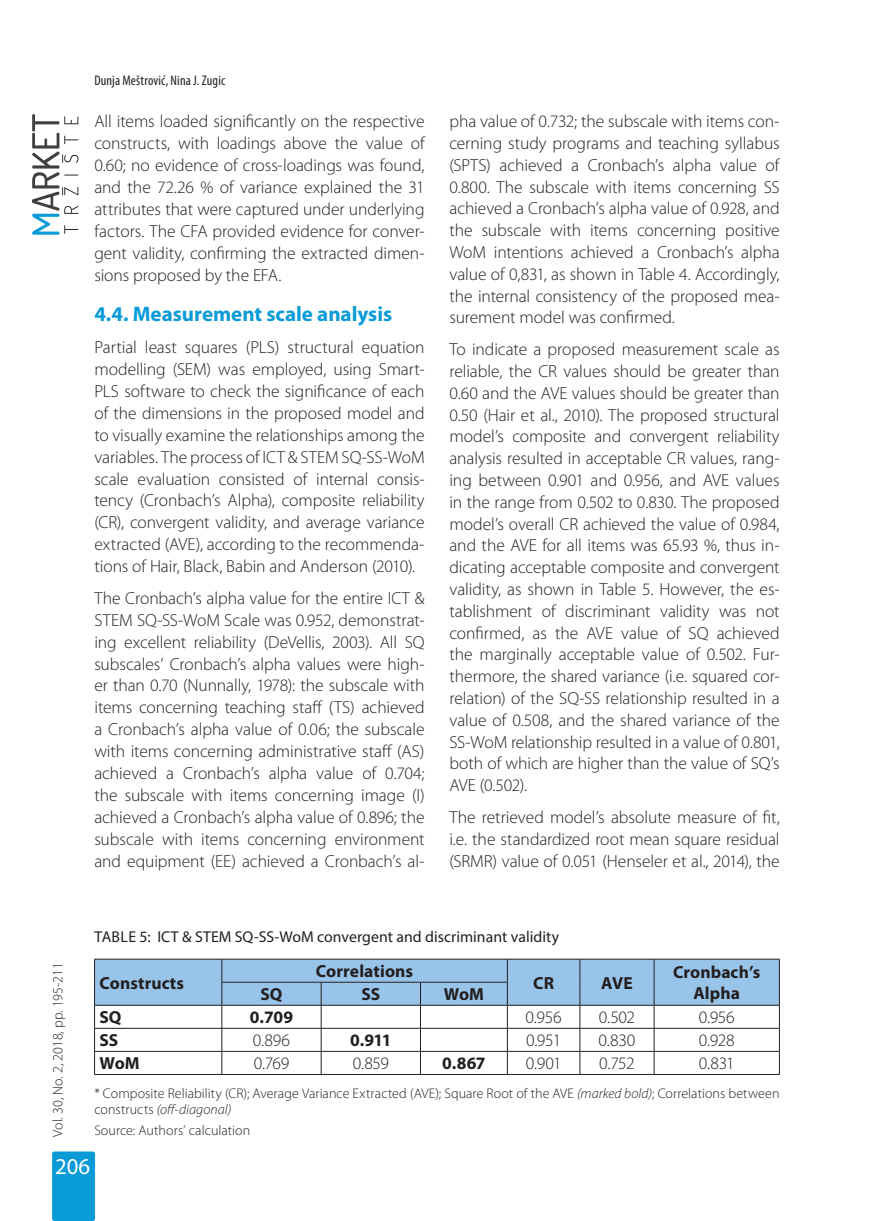
<style>
.page{position:relative;width:874px;height:1221px;background:#fff}
.page>*{position:absolute;margin:0;border:0;box-sizing:border-box;transform-origin:0 0}
.t1{font:22.75px "Myriad Pro";color:#fff}
.t2{font:700 21px "Myriad Pro";color:#099bd8}
.t3{font:300 17.5px/21.9px "Myriad Pro";letter-spacing:-.005em;color:#231f20;text-align:justify}
.t4{font:700 17.5px "Myriad Pro";letter-spacing:.005em;color:#231f20}
.t5{font:15.75px "Myriad Pro";color:#231f20}
.t6{font:300 14px/15.8px "Myriad Pro";color:#231f20}
.t7{font:condensed 14px "Myriad Pro";letter-spacing:.01em;color:#231f20}
.s1{font-style:italic}
</style>
<div class="page">
<svg style="left:32px;top:114px;width:46px;height:121px"></svg>
<div style="left:52px;top:1151px;width:43px;height:69px;background:#099bd8;border-radius:2px"></div>
<hr style="left:94px;top:958px;width:128px;height:1px;background:#231f20">
<hr style="left:222px;top:958px;width:99px;height:1px;background:#231f20">
<hr style="left:321px;top:958px;width:258px;height:1px;background:#231f20">
<hr style="left:579px;top:958px;width:74px;height:1px;background:#231f20">
<hr style="left:653px;top:958px;width:126px;height:1px;background:#231f20">
<svg style="left:94px;top:959px;width:685px;height:115px"></svg>
<hr style="left:94px;top:1074px;width:685px;height:1px;background:#231f20">
<p class="t6" style="left:51px;top:1136px;width:176px;rotate:-90deg">Vol. 30, No. 2, 2018, pp. 195-211</p>
<p class="t7" style="left:94px;top:75px;width:132px">Dunja Meštrović, Nina J. Zugic</p>
<p class="t3" style="left:94px;top:112px;width:331px">All items loaded significantly on the respective constructs, with loadings above the value of 0.60; no evidence of cross-loadings was found, and the 72.26 % of variance explained the 31 attributes that were captured under underlying factors. The CFA provided evidence for conver&shy;gent validity, confirming the extracted dimen&shy;sions proposed by the EFA.</p>
<p class="t2" style="left:94px;top:306px;width:299px">4.4. Measurement scale analysis</p>
<p class="t3" style="left:94px;top:338px;width:331px">Partial least squares (PLS) structural equation modelling (SEM) was employed, using Smart-PLS software to check the significance of each of the dimensions in the proposed model and to visually examine the relationships among the variables. The process of ICT &amp; STEM SQ-SS-WoM scale evaluation consisted of internal consis&shy;tency (Cronbach’s Alpha), composite reliability (CR), convergent validity, and average variance extracted (AVE), according to the recommenda&shy;tions of Hair, Black, Babin and Anderson (2010).</p>
<p class="t3" style="left:94px;top:589px;width:331px">The Cronbach’s alpha value for the entire ICT &amp; STEM SQ-SS-WoM Scale was 0.952, demonstrat&shy;ing excellent reliability (DeVellis, 2003). All SQ subscales’ Cronbach’s alpha values were high&shy;er than 0.70 (Nunnally, 1978): the subscale with items concerning teaching staff (TS) achieved a Cronbach’s alpha value of 0.06; the subscale with items concerning administrative staff (AS) achieved a Cronbach’s alpha value of 0.704; the subscale with items concerning image (I) achieved a Cronbach’s alpha value of 0.896; the subscale with items concerning environment and equipment (EE) achieved a Cronbach’s al-</p>
<p class="t3" style="left:449px;top:112px;width:331px">pha value of 0.732; the subscale with items con&shy;cerning study programs and teaching syllabus (SPTS) achieved a Cronbach’s alpha value of 0.800. The subscale with items concerning SS achieved a Cronbach’s alpha value of 0.928, and the subscale with items concerning positive WoM intentions achieved a Cronbach’s alpha value of 0,831, as shown in Table 4. Accordingly, the internal consistency of the proposed mea&shy;surement model was confirmed.</p>
<p class="t3" style="left:449px;top:340px;width:331px">To indicate a proposed measurement scale as reliable, the CR values should be greater than 0.60 and the AVE values should be greater than 0.50 (Hair et al., 2010). The proposed structural model’s composite and convergent reliability analysis resulted in acceptable CR values, rang&shy;ing between 0.901 and 0.956, and AVE values in the range from 0.502 to 0.830. The proposed model’s overall CR achieved the value of 0.984, and the AVE for all items was 65.93 %, thus in&shy;dicating acceptable composite and convergent validity, as shown in Table 5. However, the es&shy;tablishment of discriminant validity was not confirmed, as the AVE value of SQ achieved the marginally acceptable value of 0.502. Fur&shy;thermore, the shared variance (i.e. squared cor&shy;relation) of the SQ-SS relationship resulted in a value of 0.508, and the shared variance of the SS-WoM relationship resulted in a value of 0.801, both of which are higher than the value of SQ’s AVE (0.502).</p>
<p class="t3" style="left:449px;top:807px;width:331px">The retrieved model’s absolute measure of fit, i.e. the standardized root mean square residual (SRMR) value of 0.051 (Henseler et al., 2014), the</p>
<p class="t5" style="left:94px;top:930px;width:466px">TABLE 5: ICT &amp; STEM SQ-SS-WoM convergent and discriminant validity</p>
<p class="t4" style="left:99px;top:976px;width:86px">Constructs</p>
<p class="t4" style="left:316px;top:964px;width:99px">Correlations</p>
<p class="t4" style="left:672px;top:965px;width:89px">Cronbach’s</p>
<p class="t4" style="left:533px;top:976px;width:22px">CR</p>
<p class="t4" style="left:601px;top:976px;width:33px">AVE</p>
<p class="t4" style="left:260px;top:987px;width:24px">SQ</p>
<p class="t4" style="left:361px;top:987px;width:20px">SS</p>
<p class="t4" style="left:443px;top:987px;width:42px">WoM</p>
<p class="t4" style="left:693px;top:986px;width:48px">Alpha</p>
<p class="t4" style="left:99px;top:1010px;width:23px">SQ</p>
<p class="t4" style="left:250px;top:1010px;width:45px">0.709</p>
<p class="t3" style="left:525px;top:1008px;width:38px">0.956</p>
<p class="t3" style="left:598px;top:1008px;width:38px">0.502</p>
<p class="t3" style="left:698px;top:1008px;width:38px">0.956</p>
<p class="t4" style="left:99px;top:1033px;width:20px">SS</p>
<p class="t3" style="left:253px;top:1031px;width:39px">0.896</p>
<p class="t4" style="left:350px;top:1033px;width:43px">0.911</p>
<p class="t3" style="left:525px;top:1031px;width:37px">0.951</p>
<p class="t3" style="left:598px;top:1031px;width:38px">0.830</p>
<p class="t3" style="left:698px;top:1031px;width:37px">0.928</p>
<p class="t4" style="left:99px;top:1056px;width:42px">WoM</p>
<p class="t3" style="left:253px;top:1054px;width:37px">0.769</p>
<p class="t3" style="left:352px;top:1054px;width:38px">0.859</p>
<p class="t4" style="left:442px;top:1056px;width:45px">0.867</p>
<p class="t3" style="left:525px;top:1054px;width:37px">0.901</p>
<p class="t3" style="left:599px;top:1054px;width:37px">0.752</p>
<p class="t3" style="left:698px;top:1054px;width:37px">0.831</p>
<p class="t6" style="left:94px;top:1087px;width:686px">* Composite Reliability (CR); Average Variance Extracted (AVE); Square Root of the AVE <span class="s1">(marked bold)</span>; Correlations between constructs <span class="s1">(off-diagonal)</span></p>
<p class="t6" style="left:94px;top:1123px;width:157px">Source: Authors’ calculation</p>
<h1 class="t1" style="left:55px;top:1157px;width:37px">206</h1>
</div>
